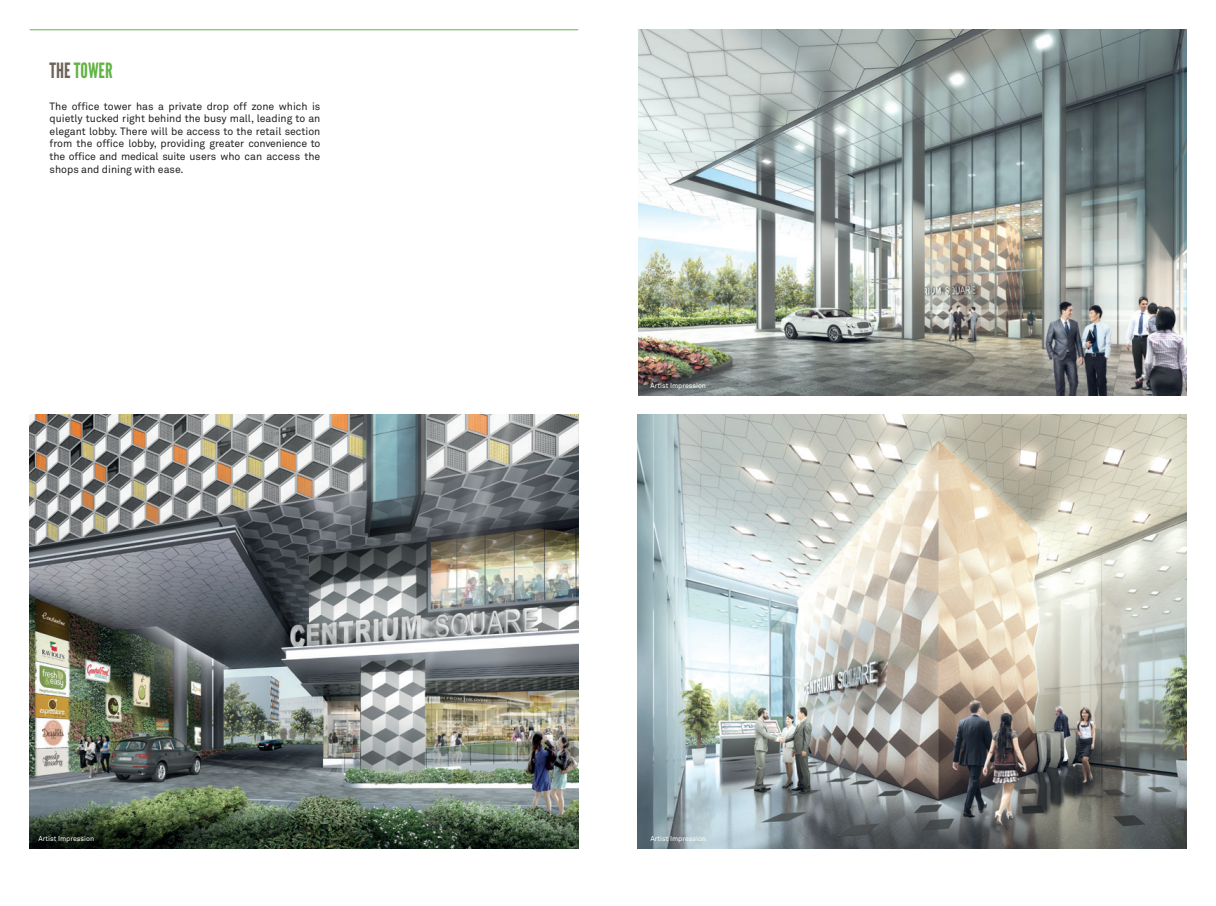
<style>
.page{position:relative;width:1216px;height:906px;background:#fff}
.page>*{position:absolute;margin:0;border:0;box-sizing:border-box;transform-origin:0 0}
.League_Header{font:21px "League Gothic";color:#63b345}
.Body{font:10.5px/12.6px "Akkurat";color:#231f20;text-align:justify}
.Body-2{font:7px "Akkurat";color:#fff}
.s1{color:#6f6359}
</style>
<div class="page">
<hr style="left:637px;top:30px;width:549px;height:1px;background:#fadb24">
<hr style="left:30px;top:30px;width:548px;height:1px;background:#63b345">
<img style="left:638px;top:30px;width:548px;height:365px">
<img style="left:30px;top:414px;width:548px;height:434px">
<img style="left:637px;top:414px;width:549px;height:434px">
<p class="League_Header" style="left:50px;top:57px;width:65px"><span class="s1">THE</span>TOWER</p>
<p class="Body" style="left:50px;top:100px;width:272px">The office tower has a private drop off zone which is quietly tucked right behind the busy mall, leading to an elegant lobby. There will be access to the retail section from the office lobby, providing greater convenience to the office and medical suite users who can access the shops and dining with ease.</p>
<p class="Body-2" style="left:650px;top:381px;width:57px">Artist Impression</p>
<p class="Body-2" style="left:38px;top:834px;width:57px">Artist Impression</p>
<p class="Body-2" style="left:650px;top:833px;width:57px">Artist Impression</p>
</div>
